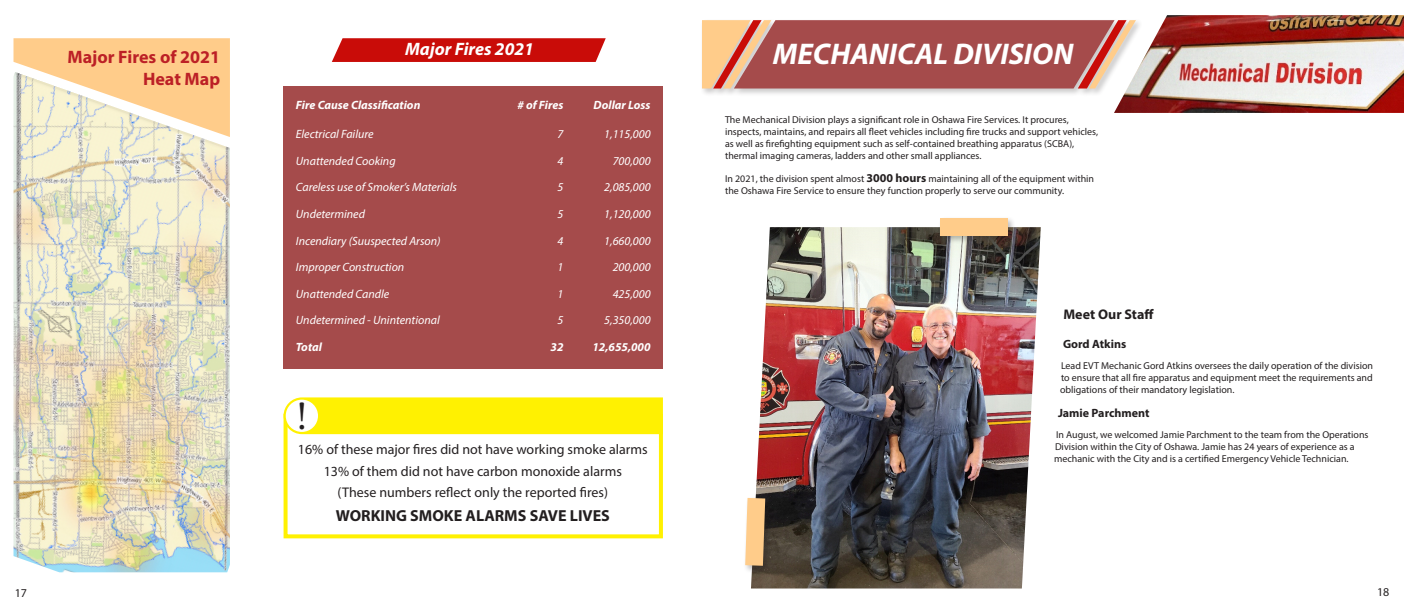
<style>
.page{position:relative;width:1404px;height:612px;background:#fff}
.page>*{position:absolute;margin:0;border:0;box-sizing:border-box;transform-origin:0 0}
.t1{font:40px "Minion Pro";color:#231f20}
.t2{font:italic 700 30px "Myriad Pro";color:#fff}
.t3{font:700 18px/21.6px "Myriad Pro";color:#bc2026;text-align:right}
.t4{font:italic 700 18px "Myriad Pro";color:#fff}
.t5{font:700 16px "Myriad Pro";color:#231f20}
.t6{font:14px/21.3px "Myriad Pro";color:#231f20;text-align:center}
.t7{font:700 14px "Myriad Pro";color:#231f20}
.t8{font:italic 12px "Myriad Pro";color:#fff}
.t9{font:italic 700 12px "Myriad Pro";color:#fff}
.t10{font:700 12px "Myriad Pro";color:#231f20}
.t11{font:12px "Myriad Pro";color:#231f20}
.t12{font:10px/12px "Myriad Pro";color:#231f20}
.s1{font-weight:700;font-size:12px}
</style>
<div class="page">
<div style="left:284px;top:414px;width:379px;height:124px;border:4px solid #fff101"></div>
<div style="left:14px;top:38px;width:216px;height:34px;background:#ffcc8a"></div>
<div style="left:700px;top:18px;width:444px;height:79px;background:#231f20;opacity:.24"></div>
<svg style="left:702px;top:20px;width:412px;height:69px"></svg>
<img style="left:14px;top:72px;width:216px;height:500px">
<div style="left:284px;top:86px;width:379px;height:283px;background:#a54b4b"></div>
<svg style="left:332px;top:38px;width:274px;height:24px"></svg>
<img style="left:1114px;top:15px;width:290px;height:98px">
<img style="left:751px;top:227px;width:290px;height:362px">
<div style="left:938px;top:216px;width:78px;height:28px;background:#231f20;opacity:.3"></div>
<div style="left:940px;top:218px;width:68px;height:18px;background:#ffcc8a"></div>
<div style="left:744px;top:496px;width:29px;height:78px;background:#231f20;opacity:.3"></div>
<svg style="left:745px;top:498px;width:20px;height:68px"></svg>
<div style="left:284px;top:397px;width:379px;height:37px;background:#fff101"></div>
<div style="left:286px;top:400px;width:32px;height:32px;background:#fff;border-radius:50%"></div>
<h1 class="t3" style="left:67px;top:46px;width:154px">Major Fires of 2021<br>Heat Map</h1>
<h1 class="t4" style="left:405px;top:38px;width:130px">Major Fires 2021</h1>
<h1 class="t9" style="left:296px;top:98px;width:126px">Fire Cause Classification</h1>
<h1 class="t9" style="left:517px;top:98px;width:48px"># of Fires</h1>
<h1 class="t9" style="left:594px;top:98px;width:59px">Dollar Loss</h1>
<h2 class="t8" style="left:296px;top:127px;width:79px">Electrical Failure</h2>
<h2 class="t8" style="left:558px;top:127px;width:7px">7</h2>
<h3 class="t8" style="left:604px;top:127px;width:48px">1,115,000</h3>
<h2 class="t8" style="left:296px;top:153px;width:101px">Unattended Cooking</h2>
<h2 class="t8" style="left:558px;top:153px;width:7px">4</h2>
<h2 class="t8" style="left:613px;top:153px;width:39px">700,000</h2>
<h3 class="t8" style="left:296px;top:180px;width:163px">Careless use of Smoker’s Materials</h3>
<h3 class="t8" style="left:558px;top:180px;width:7px">5</h3>
<h3 class="t8" style="left:604px;top:180px;width:48px">2,085,000</h3>
<h2 class="t8" style="left:296px;top:207px;width:71px">Undetermined</h2>
<h2 class="t8" style="left:558px;top:207px;width:7px">5</h2>
<h2 class="t8" style="left:604px;top:207px;width:48px">1,120,000</h2>
<h3 class="t8" style="left:296px;top:233px;width:146px">Incendiary (Suuspected Arson)</h3>
<h3 class="t8" style="left:558px;top:233px;width:7px">4</h3>
<h3 class="t8" style="left:604px;top:233px;width:48px">1,660,000</h3>
<h2 class="t8" style="left:296px;top:260px;width:110px">Improper Construction</h2>
<h2 class="t8" style="left:558px;top:260px;width:7px">1</h2>
<h2 class="t8" style="left:613px;top:260px;width:39px">200,000</h2>
<h3 class="t8" style="left:296px;top:286px;width:95px">Unattended Candle</h3>
<h3 class="t8" style="left:558px;top:286px;width:7px">1</h3>
<h3 class="t8" style="left:613px;top:286px;width:39px">425,000</h3>
<h2 class="t8" style="left:296px;top:313px;width:145px">Undetermined - Unintentional</h2>
<h2 class="t8" style="left:558px;top:313px;width:7px">5</h2>
<h2 class="t8" style="left:604px;top:313px;width:48px">5,350,000</h2>
<h3 class="t9" style="left:296px;top:339px;width:28px">Total</h3>
<h3 class="t9" style="left:551px;top:339px;width:14px">32</h3>
<h3 class="t9" style="left:592px;top:339px;width:60px">12,655,000</h3>
<h1 class="t1" style="left:296px;top:389px;width:13px">!</h1>
<p class="t6" style="left:298px;top:439px;width:351px">16% of these major fires did not have working smoke alarms<br>13% of them did not have carbon monoxide alarms<br>(These numbers reflect only the reported fires)</p>
<p class="t5" style="left:336px;top:505px;width:276px">WORKING SMOKE ALARMS SAVE LIVES</p>
<p class="t2" style="left:773px;top:34px;width:302px">MECHANICAL DIVISION</p>
<p class="t12" style="left:725px;top:113px;width:375px">The Mechanical Division plays a significant role in Oshawa Fire Services. It procures, inspects, maintains, and repairs all fleet vehicles including fire trucks and support vehicles, as well as firefighting equipment such as self-contained breathing apparatus (SCBA), thermal imaging cameras, ladders and other small appliances.</p>
<p class="t12" style="left:725px;top:173px;width:371px">In 2021, the division spent almost <span class="s1">3000 hours</span> maintaining all of the equipment within the Oshawa Fire Service to ensure they function properly to serve our community.</p>
<h1 class="t7" style="left:1063px;top:305px;width:92px">Meet Our Staff</h1>
<h2 class="t10" style="left:1063px;top:337px;width:65px">Gord Atkins</h2>
<p class="t12" style="left:1060px;top:360px;width:315px;text-align:justify">Lead EVT Mechanic Gord Atkins oversees the daily operation of the division to ensure that all fire apparatus and equipment meet the requirements and obligations of their mandatory legislation.</p>
<h2 class="t10" style="left:1058px;top:405px;width:93px">Jamie Parchment</h2>
<p class="t12" style="left:1054px;top:428px;width:316px">In August, we welcomed Jamie Parchment to the team from the Operations<br>Division within the City of Oshawa. Jamie has 24 years of experience as a mechanic with the City and is a certified Emergency Vehicle Technician.</p>
<p class="t11" style="left:15px;top:585px;width:14px">17</p>
<p class="t11" style="left:1377px;top:585px;width:14px">18</p>
</div>
